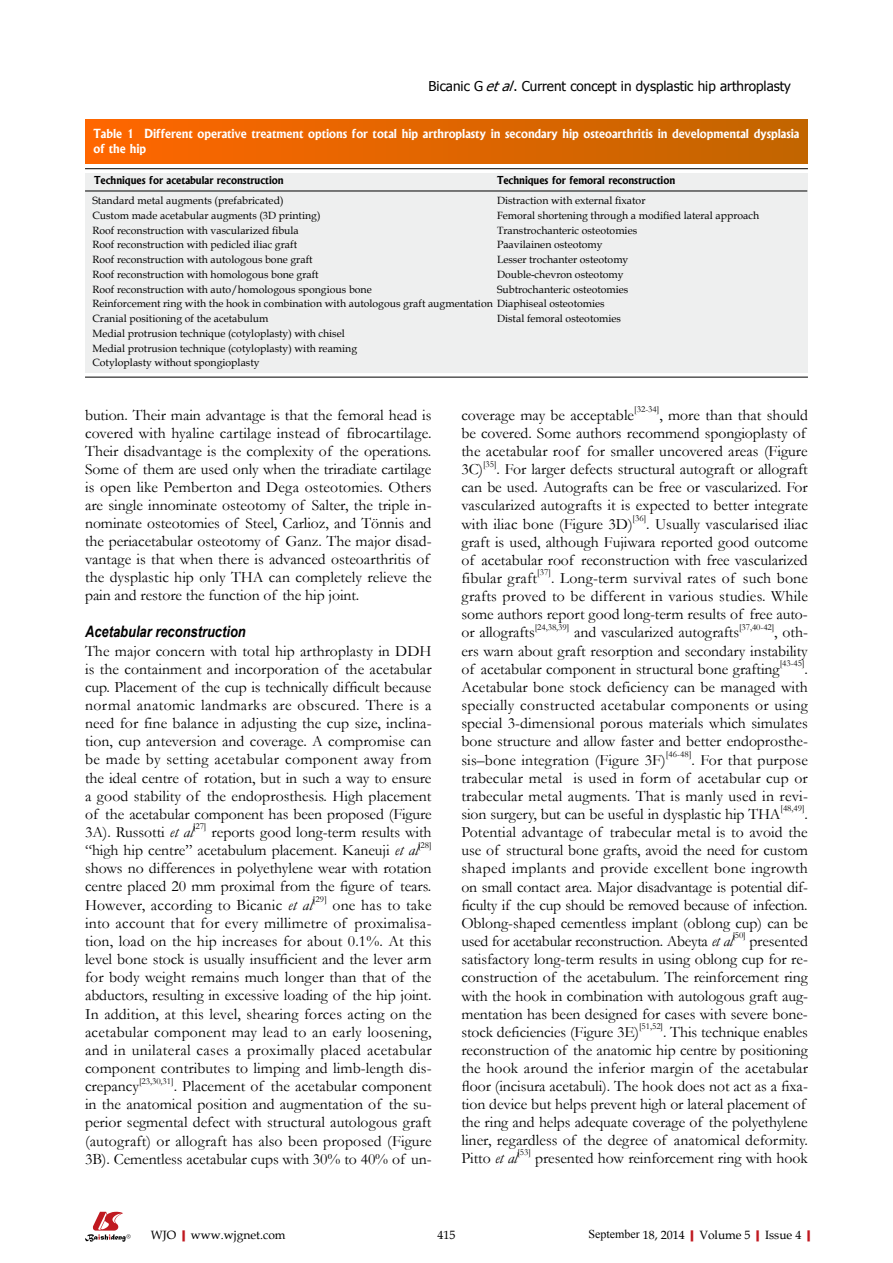
<style>
.page{position:relative;width:893px;height:1263px;background:#fff}
.page>*{position:absolute;margin:0;border:0;box-sizing:border-box;transform-origin:0 0}
.t1{font:15.75px/18.1px "Garamond";letter-spacing:-.005em;color:#000;text-align:justify}
.t2{font:13.5px "Tahoma";color:#000}
.t3{font:700 12px/15px "Albertus";color:#fff}
.t4{font:12px "Book Antiqua";color:#000}
.t5{font:10.5px/14.7px "Book Antiqua";color:#000}
.t6{font:700 10.5px "Albertus";color:#000}
.t7{font:9.15px "Garamond";letter-spacing:-.005em;color:#000}
.s1{font-style:italic}
.s2{font-family:"Arial Narrow";font-weight:700;font-style:italic}
.s3{font-weight:700;color:#c01920}
.s4{font-family:"Times New Roman"}
</style>
<div class="page">
<svg style="left:85px;top:1212px;width:46px;height:30px"></svg>
<div style="left:85px;top:119px;width:723px;height:45px;background:linear-gradient(to right,#f60,#c16500)"></div>
<div style="left:85px;top:173px;width:723px;height:199px;background:#eeefef"></div>
<hr style="left:85px;top:168px;width:723px;height:1px;background:#000">
<hr style="left:85px;top:191px;width:722px;height:1px;background:#000">
<hr style="left:85px;top:377px;width:723px;height:1px;background:#000">
<p class="t2" style="left:429px;top:77px;width:364px">Bicanic G <span class="s1">etal</span>. Current concept in dysplastic hip arthroplasty</p>
<p class="t3" style="left:94px;top:126px;width:707px">Table 1 Different operative treatment options for total hip arthroplasty in secondary hip osteoarthritis in developmental dysplasia of the hip</p>
<p class="t6" style="left:94px;top:174px;width:191px">Techniques for acetabular reconstruction</p>
<p class="t6" style="left:497px;top:174px;width:180px">Techniques for femoral reconstruction</p>
<p class="t5" style="left:92px;top:193px;width:193px">Standard metal augments (prefabricated)</p>
<p class="t5" style="left:497px;top:193px;width:150px">Distraction with external fixator</p>
<p class="t5" style="left:92px;top:208px;width:230px">Custom made acetabular augments (3D printing)</p>
<p class="t5" style="left:497px;top:208px;width:264px">Femoral shortening through a modified lateral approach</p>
<p class="t5" style="left:92px;top:222px;width:208px">Roof reconstruction with vascularized fibula</p>
<p class="t5" style="left:497px;top:222px;width:142px">Transtrochanteric osteotomies</p>
<p class="t5" style="left:92px;top:237px;width:206px">Roof reconstruction with pedicled iliac graft</p>
<p class="t5" style="left:497px;top:237px;width:107px">Paavilainen osteotomy</p>
<p class="t5" style="left:92px;top:252px;width:222px">Roof reconstruction with autologous bone graft</p>
<p class="t5" style="left:497px;top:252px;width:133px">Lesser trochanter osteotomy</p>
<p class="t5" style="left:92px;top:267px;width:228px">Roof reconstruction with homologous bone graft</p>
<p class="t5" style="left:497px;top:267px;width:128px">Double-chevron osteotomy</p>
<p class="t5" style="left:92px;top:281px;width:281px">Roof reconstruction with auto/homologous spongious bone</p>
<p class="t5" style="left:92px;top:281px;width:537px;text-indent:405px">Subtrochanteric osteotomies<br>Reinforcement ring with the hook in combination with autologous graft augmentation Diaphiseal osteotomies<br>Cranial positioning of the acetabulum</p>
<p class="t5" style="left:497px;top:311px;width:125px">Distal femoral osteotomies</p>
<p class="t5" style="left:92px;top:326px;width:266px">Medial protrusion technique (cotyloplasty) with chisel<br>Medial protrusion technique (cotyloplasty) with reaming<br>Cotyloplasty without spongioplasty</p>
<p class="t1" style="left:85px;top:405px;width:348px;text-align:left">bution. Their main advantage is that the femoral head is covered with hyaline cartilage instead of fibrocartilage.<br>Their disadvantage is the complexity of the operations.<br>Some of them are used only when the triradiate cartilage is open like Pemberton and Dega osteotomies. Others are single innominate osteotomy of Salter, the triple in&shy;nominate osteotomies of Steel, Carlioz, and Tönnis and the periacetabular osteotomy of Ganz. The major disad&shy;vantage is that when there is advanced osteoarthritis of the dysplastic hip only THA can completely relieve the pain and restore the function of the hip joint.</p>
<p class="t1" style="left:85px;top:623px;width:348px;text-align:left"><span class="s2">Acetabular reconstruction<br></span>The major concern with total hip arthroplasty in DDH is the containment and incorporation of the acetabular cup. Placement of the cup is technically difficult because normal anatomic landmarks are obscured. There is a need for fine balance in adjusting the cup size, inclina&shy;tion, cup anteversion and coverage. A compromise can be made by setting acetabular component away from the ideal centre of rotation, but in such a way to ensure a good stability of the endoprosthesis. High placement of the acetabular component has been proposed (Figure 3A). Russotti <span class="s1">et al</span></p>
<p class="t7" style="left:193px;top:820px;width:15px">[27]</p>
<p class="t1" style="left:85px;top:823px;width:348px;text-indent:126px">reports good long-term results with “high hip centre” acetabulum placement. Kaneuji <span class="s1">et al</span></p>
<p class="t7" style="left:418px;top:838px;width:15px">[28]</p>
<p class="t1" style="left:85px;top:859px;width:348px">shows no differences in polyethylene wear with rotation centre placed 20 mm proximal from the figure of tears.<br>However, according to Bicanic <span class="s1">et al</span></p>
<p class="t7" style="left:313px;top:893px;width:16px">[29]</p>
<p class="t1" style="left:85px;top:895px;width:348px;text-indent:247px">one has to take into account that for every millimetre of proximalisa&shy;tion, load on the hip increases for about 0.1%. At this level bone stock is usually insufficient and the lever arm for body weight remains much longer than that of the abductors, resulting in excessive loading of the hip joint.<br>In addition, at this level, shearing forces acting on the acetabular component may lead to an early loosening, and in unilateral cases a proximally placed acetabular component contributes to limping and limb-length dis&shy;crepancy</p>
<p class="t7" style="left:139px;top:1074px;width:36px">[23,30,31]</p>
<p class="t1" style="left:85px;top:1077px;width:348px;text-indent:89px">. Placement of the acetabular component in the anatomical position and augmentation of the su&shy;perior segmental defect with structural autologous graft (autograft) or allograft has also been proposed (Figure 3B). Cementless acetabular cups with 30% to 40% of un-</p>
<p class="t1" style="left:461px;top:405px;width:174px">coverage may be acceptable</p>
<p class="t7" style="left:634px;top:403px;width:27px">[32-34]</p>
<p class="t1" style="left:461px;top:405px;width:348px;text-align:left;text-indent:198px">, more than that should be covered. Some authors recommend spongioplasty of the acetabular roof for smaller uncovered areas (Figure 3C)</p>
<p class="t7" style="left:483px;top:457px;width:15px">[35]</p>
<p class="t1" style="left:461px;top:460px;width:348px;text-indent:35px">. For larger defects structural autograft or allograft can be used. Autografts can be free or vascularized. For vascularized autografts it is expected to better integrate with iliac bone (Figure 3D)</p>
<p class="t7" style="left:633px;top:512px;width:15px">[36]</p>
<p class="t1" style="left:461px;top:514px;width:348px;text-indent:185px">. Usually vascularised iliac graft is used, although Fujiwara reported good outcome of acetabular roof reconstruction with free vascularized fibular graft</p>
<p class="t7" style="left:537px;top:566px;width:15px">[37]</p>
<p class="t1" style="left:461px;top:569px;width:348px;text-indent:90px">. Long-term survival rates of such bone grafts proved to be different in various studies. While some authors report good long-term results of free auto&shy;or allografts</p>
<p class="t7" style="left:535px;top:621px;width:36px">[24,38,39]</p>
<p class="t1" style="left:574px;top:623px;width:166px">and vascularized autografts</p>
<p class="t7" style="left:739px;top:621px;width:37px">[37,40-42]</p>
<p class="t1" style="left:461px;top:623px;width:348px;text-indent:313px">, oth&shy;ers warn about graft resorption and secondary instability of acetabular component in structural bone grafting</p>
<p class="t7" style="left:780px;top:657px;width:26px">[43-45]</p>
<p class="t1" style="left:461px;top:659px;width:348px;text-indent:343px">.<br>Acetabular bone stock deficiency can be managed with specially constructed acetabular components or using special 3-dimensional porous materials which simulates bone structure and allow faster and better endoprosthe&shy;sis–bone integration (Figure 3F)</p>
<p class="t7" style="left:666px;top:748px;width:27px">[46-48]</p>
<p class="t1" style="left:461px;top:750px;width:348px;text-indent:230px">. For that purpose trabecular metal is used in form of acetabular cup or trabecular metal augments. That is manly used in revi&shy;sion surgery, but can be useful in dysplastic hip THA</p>
<p class="t7" style="left:781px;top:802px;width:25px">[48,49]</p>
<p class="t1" style="left:461px;top:804px;width:348px;text-indent:343px">.<br>Potential advantage of trabecular metal is to avoid the use of structural bone grafts, avoid the need for custom shaped implants and provide excellent bone ingrowth on small contact area. Major disadvantage is potential dif&shy;ficulty if the cup should be removed because of infection.<br>Oblong-shaped cementless implant (oblong cup) can be used for acetabular reconstruction. Abeyta <span class="s1">et al</span></p>
<p class="t7" style="left:733px;top:929px;width:15px">[50]</p>
<p class="t1" style="left:461px;top:932px;width:348px;text-indent:288px">presented satisfactory long-term results in using oblong cup for re&shy;construction of the acetabulum. The reinforcement ring with the hook in combination with autologous graft aug&shy;mentation has been designed for cases with severe bone&shy;stock deficiencies (Figure 3E)</p>
<p class="t7" style="left:639px;top:1020px;width:25px">[51,52]</p>
<p class="t1" style="left:461px;top:1022px;width:348px;text-align:left;text-indent:202px">. This technique enables reconstruction of the anatomic hip centre by positioning the hook around the inferior margin of the acetabular floor (incisura acetabuli). The hook does not act as a fixa&shy;tion device but helps prevent high or lateral placement of the ring and helps adequate coverage of the polyethylene liner, regardless of the degree of anatomical deformity.<br>Pitto <span class="s1">et al</span></p>
<p class="t7" style="left:517px;top:1146px;width:15px">[53]</p>
<p class="t1" style="left:535px;top:1148px;width:274px">presented how reinforcement ring with hook</p>
<p class="t4" style="left:151px;top:1226px;width:136px">WJO<span class="s3">|</span>www.wjgnet.com</p>
<p class="t4" style="left:437px;top:1226px;width:19px">415</p>
<p class="t4" style="left:588px;top:1226px;width:229px"><span class="s4">September</span> 18, 2014<span class="s3">|</span>Volume 5<span class="s3">|</span>Issue 4<span class="s3">|</span></p>
</div>
